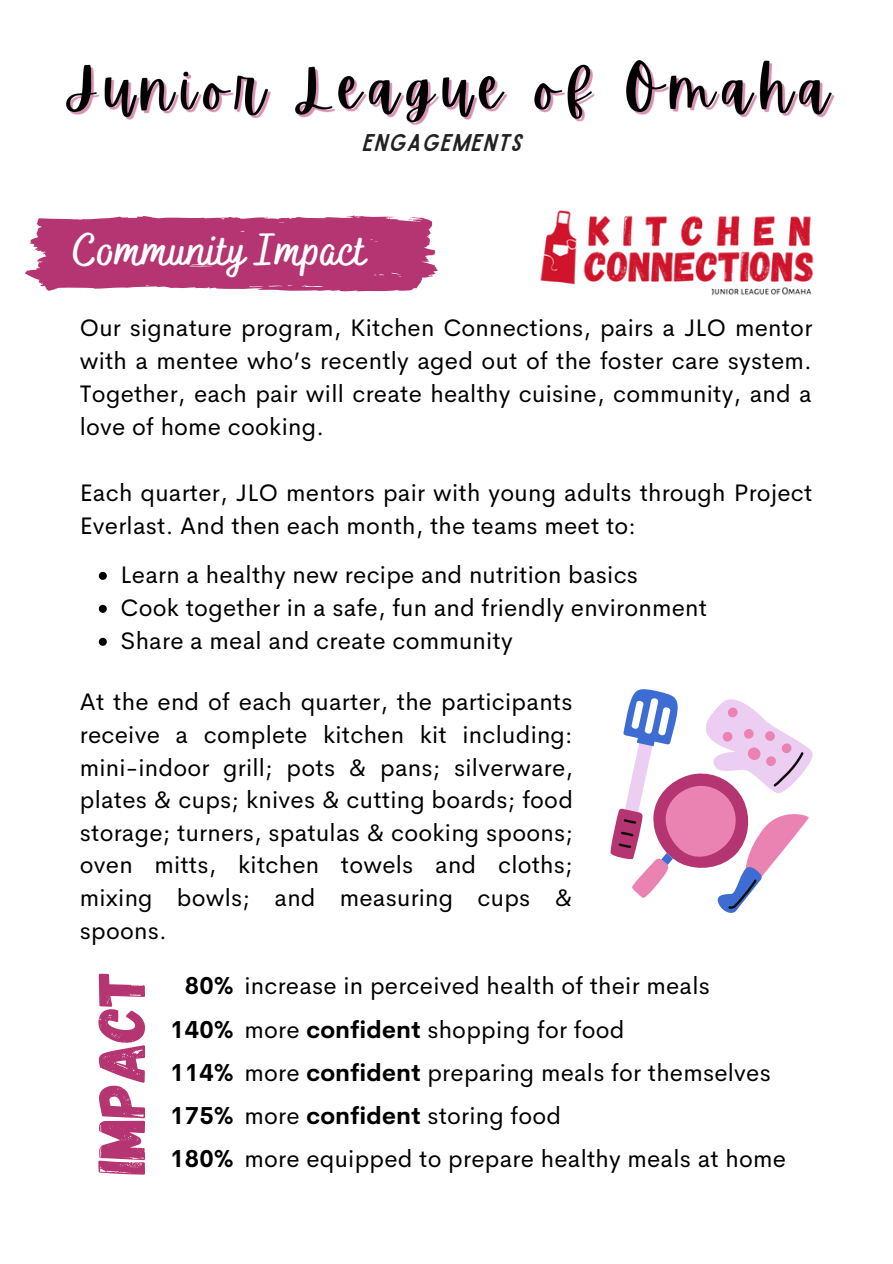
<style>
.page{position:relative;width:893px;height:1264px;background:#fff}
.page>*{position:absolute;margin:0;border:0;box-sizing:border-box;transform-origin:0 0}
.t1{font:66.6px "Gagalin";letter-spacing:-.01em;color:#b53572}
.t2{font:700 45.45px "Bakerie Smooth";letter-spacing:.01em;color:#fff}
.t3{font:24px/32.5px "Cerebri Sans";letter-spacing:.01em;color:#000}
.t4{font:23.1px "Sailors";letter-spacing:.06em;color:#222}
.s1{font-weight:700}
</style>
<div class="page">
<svg style="left:25px;top:215px;width:413px;height:76px;background:#bd4c82"></svg>
<svg style="left:99px;top:572px;width:8px;height:8px"></svg>
<svg style="left:99px;top:605px;width:8px;height:8px"></svg>
<svg style="left:99px;top:638px;width:8px;height:8px"></svg>
<img style="left:540px;top:210px;width:274px;height:86px">
<svg style="left:610px;top:689px;width:202px;height:223px"></svg>
<img style="left:66px;top:60px;width:769px;height:65px">
<p class="t4" style="left:361px;top:134px;width:160px">ENGAGEMENTS</p>
<h2 class="t2" style="left:73px;top:223px;width:295px">Community Impact</h2>
<p class="t3" style="left:80px;top:311px;width:734px;line-height:33px;text-align:justify">Our signature program, Kitchen Connections, pairs a JLO mentor with a mentee who’s recently aged out of the foster care system.<br>Together, each pair will create healthy cuisine, community, and a love of home cooking.</p>
<p class="t3" style="left:80px;top:476px;width:734px;line-height:33px">Each quarter, JLO mentors pair with young adults through Project<br>Everlast. And then each month, the teams meet to:</p>
<p class="t3" style="left:121px;top:558px;width:588px;line-height:33px">Learn a healthy new recipe and nutrition basics<br>Cook together in a safe, fun and friendly environment<br>Share a meal and create community</p>
<p class="t3" style="left:80px;top:685px;width:495px;text-align:justify">At the end of each quarter, the participants receive a complete kitchen kit including: mini-indoor grill; pots &amp; pans; silverware, plates &amp; cups; knives &amp; cutting boards; food storage; turners, spatulas &amp; cooking spoons; oven mitts, kitchen towels and cloths; mixing bowls; and measuring cups &amp; spoons.</p>
<h1 class="t1" style="left:78px;top:1173px;width:205px;rotate:-90deg">IMPACT</h1>
<p class="t3" style="left:170px;top:964px;width:617px;line-height:43.2px;text-indent:15px"><span class="s1">80%</span> increase in perceived health of their meals<br><span class="s1">140%</span> more <span class="s1">confident</span> shopping for food<br><span class="s1">114%</span> more <span class="s1">confident</span> preparing meals for themselves <span class="s1">175%</span> more <span class="s1">confident</span> storing food<br><span class="s1">180%</span> more equipped to prepare healthy meals at home</p>
</div>
